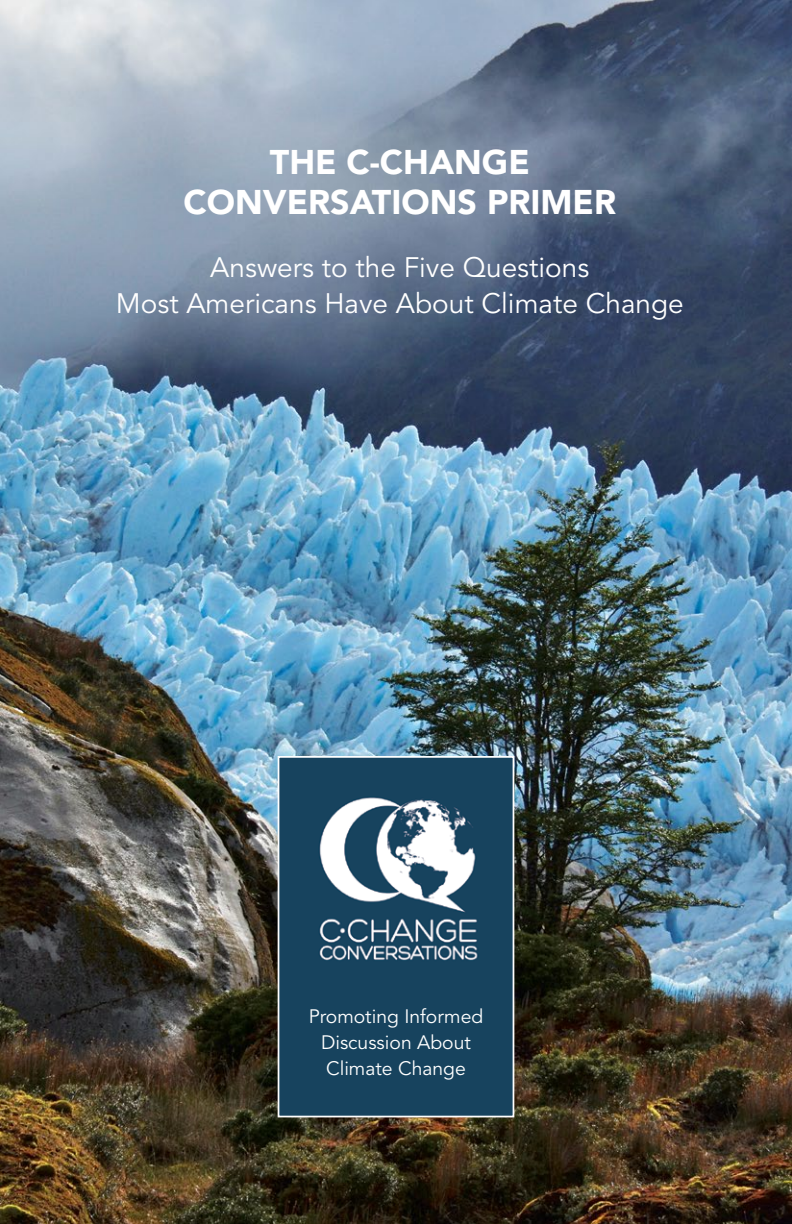
<style>
.page{position:relative;width:792px;height:1224px;background:#fff}
.page>*{position:absolute;margin:0;border:0;box-sizing:border-box;transform-origin:0 0}
.t1{font:900 34px/40px "Avenir";color:#fff;text-align:center}
.t2{font:28px/36px "Avenir";color:#fff;text-align:center}
.t3{font:19.4px/26.4px "Avenir";color:#fff;text-align:center}
</style>
<div class="page">
<img style="left:0;top:0;width:792px;height:1224px">
<div style="left:279px;top:757px;width:234px;height:360px;background:#17435e"></div>
<img style="left:319px;top:797px;width:159px;height:164px">
<div style="left:278px;top:756px;width:236px;height:361px;border:2px solid #fff"></div>
<p class="t1" style="left:184px;top:142px;width:434px">THE C-CHANGE<br>CONVERSATIONS PRIMER</p>
<p class="t2" style="left:116px;top:250px;width:569px">Answers to the Five Questions<br>Most Americans Have About Climate Change</p>
<p class="t3" style="left:309px;top:1003px;width:176px">Promoting Informed<br>Discussion About<br>Climate Change</p>
</div>
